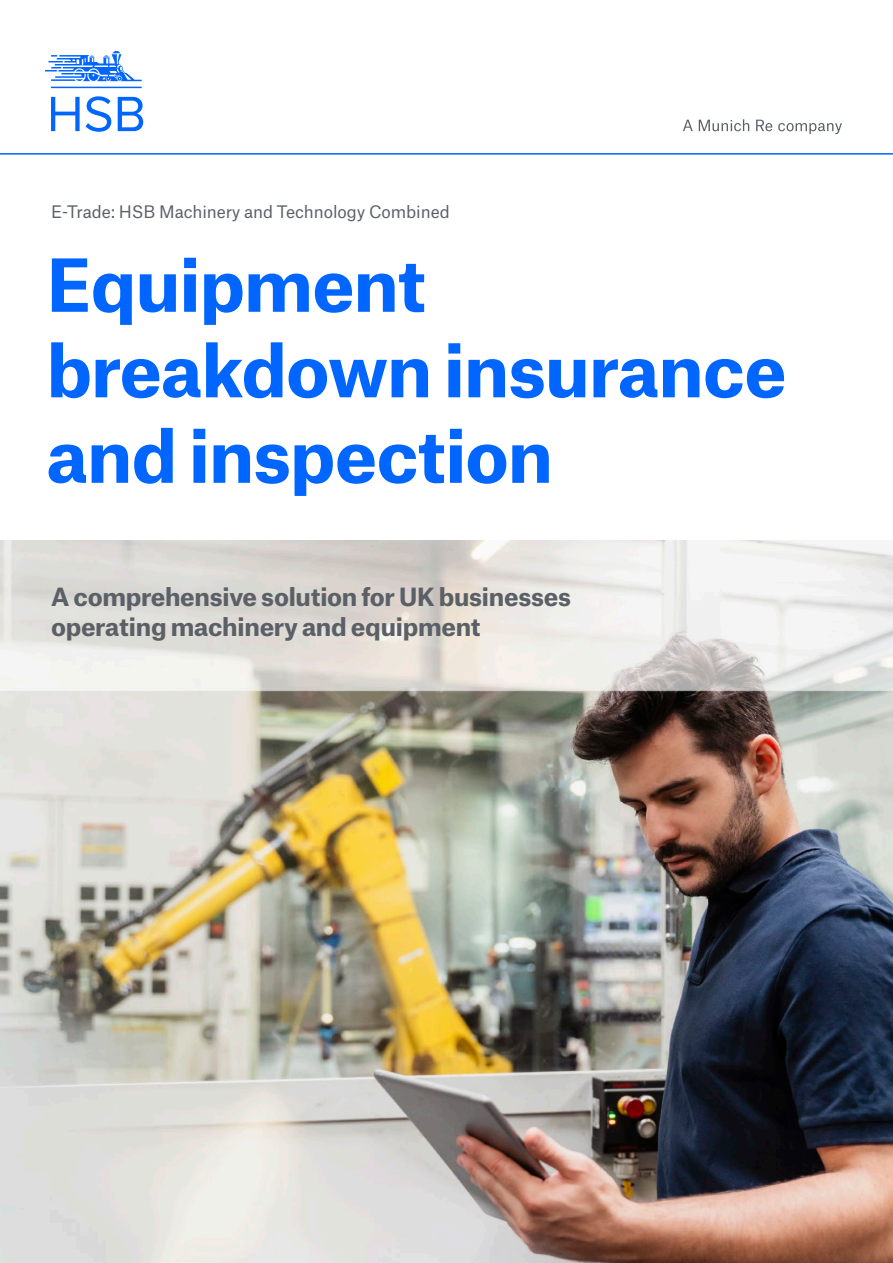
<style>
.page{position:relative;width:893px;height:1263px;background:#fff}
.page>*{position:absolute;margin:0;border:0;box-sizing:border-box;transform-origin:0 0}
.HSB_46_5pt_Bold{font:700 69.75px/85.5px "Munich Re";letter-spacing:-.01em;color:#06f}
.HSB_16pt_Bold{font:700 24px/30px "Munich Re";letter-spacing:-.01em;color:#5b6066}
.t1{font:16.5px "Munich Re";letter-spacing:-.005em;color:#5b6066}
</style>
<div class="page">
<img style="left:0;top:540px;width:893px;height:723px">
<hr style="left:0;top:153px;width:893px;height:2px;background:#06f">
<svg style="left:683px;top:119px;width:159px;height:15px"></svg>
<svg style="left:45px;top:51px;width:98px;height:81px"></svg>
<p class="t1" style="left:51px;top:198px;width:400px">E-Trade: HSB Machinery and Technology Combined</p>
<p class="HSB_46_5pt_Bold" style="left:47px;top:235px;width:741px">Equipment breakdown insurance and inspection</p>
<p class="HSB_16pt_Bold" style="left:51px;top:580px;width:522px">A comprehensive solution for UK businesses operating machinery and equipment</p>
</div>
